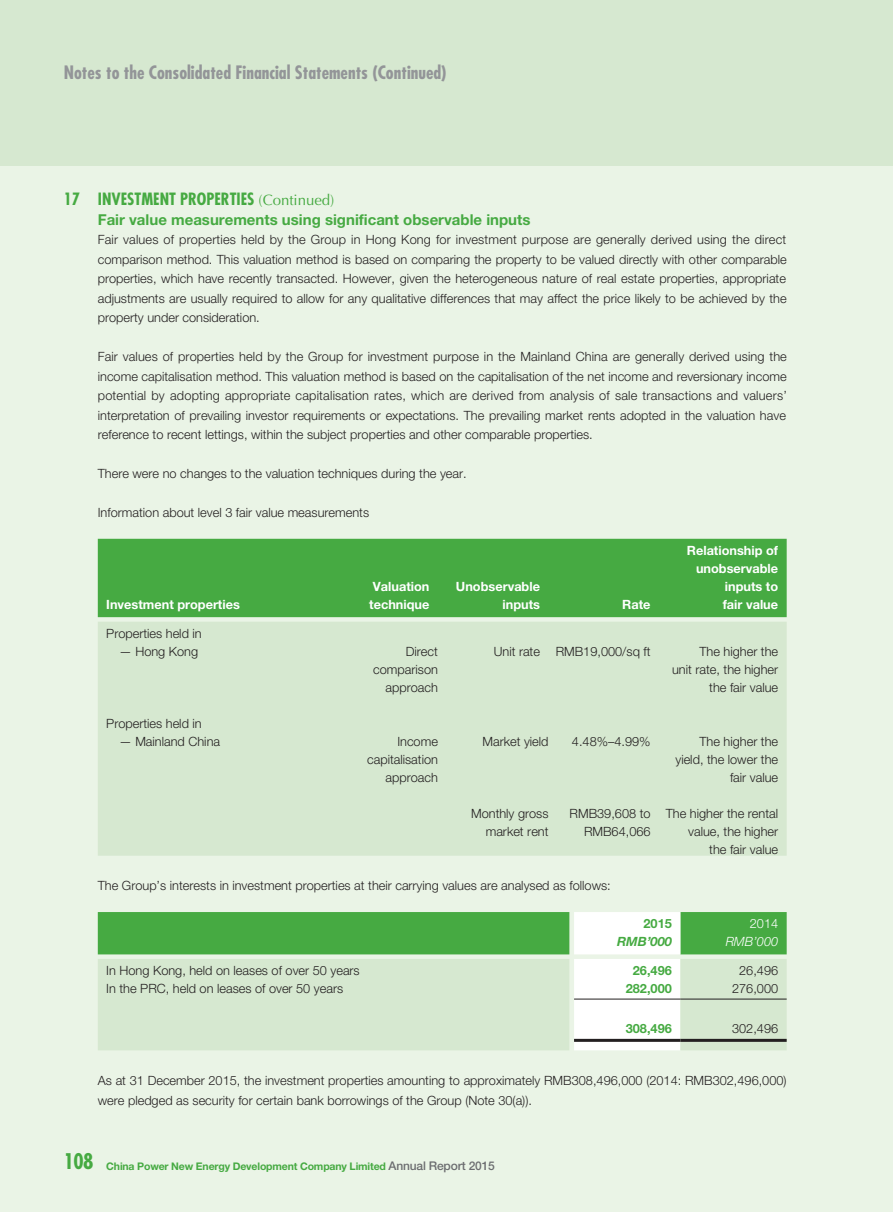
<style>
.page{position:relative;width:893px;height:1212px;background:#fff}
.page>*{position:absolute;margin:0;border:0;box-sizing:border-box;transform-origin:0 0}
.t1{font:700 condensed 18px "Futura Std";color:#939598}
._01_H1{font:700 condensed 16.5px "Futura Std";color:#46aa42}
._02_H2{font:700 15px "Helvetica Neue LT Std";color:#46aa42}
._00_txt{font:300 12.75px/19.5px "Helvetica Neue LT Std";color:#231f20;text-align:justify}
._50_Table_txt{font:300 12.75px/18px "Helvetica Neue LT Std";color:#231f20;text-align:right}
._50_Table_txt-2{font:700 12.75px "Helvetica Neue LT Std";color:#fff}
._50_Table_txt-3{font:700 12.75px "Helvetica Neue LT Std";color:#46aa42}
._50_Table_txt-4{font:italic 700 12.75px "Helvetica Neue LT Std";color:#46aa42}
._50_Table_txt-5{font:italic 300 12.75px "Helvetica Neue LT Std";color:#fff}
._50_Table_txt-6{font:300 12.75px "Helvetica Neue LT Std";color:#fff}
.t2{font:700 10.5px "Helvetica Neue LT Std";letter-spacing:-.015em;color:#46aa42}
.s1{font-family:"Optima LT Std";font-weight:400;font-stretch:normal;font-size:15px}
.s2{font-family:"Futura Std";font-stretch:condensed;font-size:21px}
.s3{font-weight:500;font-size:12px;color:#6c6d70}
</style>
<div class="page">
<div style="left:0;top:166px;width:893px;height:1046px;background:#eaf4e6"></div>
<div style="left:0;top:0;width:893px;height:166px;background:#d6e8d0"></div>
<div style="left:98px;top:539px;width:689px;height:78px;background:#46aa42"></div>
<div style="left:98px;top:622px;width:689px;height:234px;background:#d6e8d0"></div>
<svg style="left:98px;top:912px;width:689px;height:43px;background:#65b862"></svg>
<svg style="left:98px;top:959px;width:689px;height:91px;background:#dbebd6"></svg>
<hr style="left:574px;top:999px;width:106px;height:1px;background:#231f20">
<hr style="left:680px;top:999px;width:107px;height:1px;background:#231f20">
<hr style="left:574px;top:1039px;width:106px;height:3px;background:#231f20">
<hr style="left:680px;top:1039px;width:107px;height:3px;background:#231f20">
<h1 class="t1" style="left:64px;top:61px;width:384px">Notes to the Consolidated Financial Statements (Continued)</h1>
<p class="_01_H1" style="left:64px;top:189px;width:272px">17 INVESTMENT PROPERTIES <span class="s1">(Continued)</span></p>
<p class="_02_H2" style="left:98px;top:210px;width:434px">Fair value measurements using significant observable inputs</p>
<p class="_00_txt" style="left:98px;top:229px;width:690px">Fair values of properties held by the Group in Hong Kong for investment purpose are generally derived using the direct comparison method. This valuation method is based on comparing the property to be valued directly with other comparable properties, which have recently transacted. However, given the heterogeneous nature of real estate properties, appropriate adjustments are usually required to allow for any qualitative differences that may affect the price likely to be achieved by the property under consideration.</p>
<p class="_00_txt" style="left:98px;top:346px;width:691px">Fair values of properties held by the Group for investment purpose in the Mainland China are generally derived using the income capitalisation method. This valuation method is based on the capitalisation of the net income and reversionary income potential by adopting appropriate capitalisation rates, which are derived from analysis of sale transactions and valuers’ interpretation of prevailing investor requirements or expectations. The prevailing market rents adopted in the valuation have reference to recent lettings, within the subject properties and other comparable properties.</p>
<p class="_00_txt" style="left:98px;top:463px;width:370px">There were no changes to the valuation techniques during the year.</p>
<p class="_00_txt" style="left:98px;top:502px;width:273px">Information about level 3 fair value measurements</p>
<p class="_50_Table_txt-2" style="left:106px;top:596px;width:135px">Investment properties</p>
<p class="_50_Table_txt-2" style="left:373px;top:578px;width:58px">Valuation</p>
<p class="_50_Table_txt-2" style="left:369px;top:596px;width:62px">technique</p>
<p class="_50_Table_txt" style="left:106px;top:624px;width:97px">Properties held in</p>
<p class="_50_Table_txt" style="left:119px;top:642px;width:81px">— Hong Kong</p>
<p class="_50_Table_txt" style="left:406px;top:642px;width:34px">Direct</p>
<p class="_50_Table_txt" style="left:373px;top:660px;width:66px">comparison approach</p>
<p class="_50_Table_txt-2" style="left:456px;top:578px;width:86px">Unobservable</p>
<p class="_50_Table_txt-2" style="left:502px;top:596px;width:39px">inputs</p>
<p class="_50_Table_txt-2" style="left:622px;top:596px;width:30px">Rate</p>
<p class="_50_Table_txt-2" style="left:687px;top:542px;width:93px">Relationship of</p>
<p class="_50_Table_txt-2" style="left:696px;top:560px;width:84px">unobservable</p>
<p class="_50_Table_txt-2" style="left:725px;top:578px;width:55px">inputs to</p>
<p class="_50_Table_txt-2" style="left:723px;top:596px;width:57px">fair value</p>
<p class="_50_Table_txt" style="left:494px;top:642px;width:48px">Unit rate</p>
<p class="_50_Table_txt" style="left:556px;top:642px;width:96px">RMB19,000/sq ft</p>
<p class="_50_Table_txt" style="left:699px;top:642px;width:80px">The higher the</p>
<p class="_50_Table_txt" style="left:672px;top:660px;width:108px">unit rate, the higher</p>
<p class="_50_Table_txt" style="left:709px;top:678px;width:70px">the fair value</p>
<p class="_50_Table_txt" style="left:106px;top:714px;width:97px">Properties held in</p>
<p class="_50_Table_txt" style="left:119px;top:732px;width:103px">— Mainland China</p>
<p class="_50_Table_txt" style="left:367px;top:732px;width:72px">Income capitalisation approach</p>
<p class="_50_Table_txt" style="left:482px;top:732px;width:68px">Market yield</p>
<p class="_50_Table_txt" style="left:572px;top:732px;width:80px">4.48%–4.99%</p>
<p class="_50_Table_txt" style="left:675px;top:732px;width:104px">The higher the yield, the lower the fair value</p>
<p class="_50_Table_txt" style="left:471px;top:804px;width:79px">Monthly gross market rent</p>
<p class="_50_Table_txt" style="left:570px;top:804px;width:83px">RMB39,608 to</p>
<p class="_50_Table_txt" style="left:666px;top:804px;width:114px">The higher the rental value, the higher<br>the fair value</p>
<p class="_50_Table_txt" style="left:584px;top:822px;width:68px">RMB64,066</p>
<p class="_00_txt" style="left:98px;top:876px;width:514px">The Group’s interests in investment properties at their carrying values are analysed as follows:</p>
<p class="_50_Table_txt-3" style="left:643px;top:915px;width:30px">2015</p>
<p class="_50_Table_txt-6" style="left:750px;top:915px;width:30px">2014</p>
<p class="_50_Table_txt-4" style="left:617px;top:933px;width:56px">RMB’000</p>
<p class="_50_Table_txt-5" style="left:726px;top:934px;width:54px">RMB’000</p>
<p class="_50_Table_txt" style="left:106px;top:961px;width:255px">In Hong Kong, held on leases of over 50 years</p>
<p class="_50_Table_txt-3" style="left:633px;top:962px;width:40px">26,496</p>
<p class="_50_Table_txt" style="left:739px;top:961px;width:40px">26,496</p>
<p class="_50_Table_txt" style="left:106px;top:979px;width:238px">In the PRC, held on leases of over 50 years</p>
<p class="_50_Table_txt-3" style="left:626px;top:980px;width:48px">282,000</p>
<p class="_50_Table_txt" style="left:732px;top:979px;width:48px">276,000</p>
<p class="_50_Table_txt-3" style="left:626px;top:1021px;width:48px">308,496</p>
<p class="_50_Table_txt" style="left:732px;top:1019px;width:48px">302,496</p>
<p class="_00_txt" style="left:98px;top:1070px;width:690px">As at 31 December 2015, the investment properties amounting to approximately RMB308,496,000 (2014: RMB302,496,000) were pledged as security for certain bank borrowings of the Group (Note 30(a)).</p>
<p class="t2" style="left:64px;top:1159px;width:433px"><span class="s2">108</span> China Power New Energy Development Company Limited <span class="s3">Annual Report 2015</span></p>
</div>
